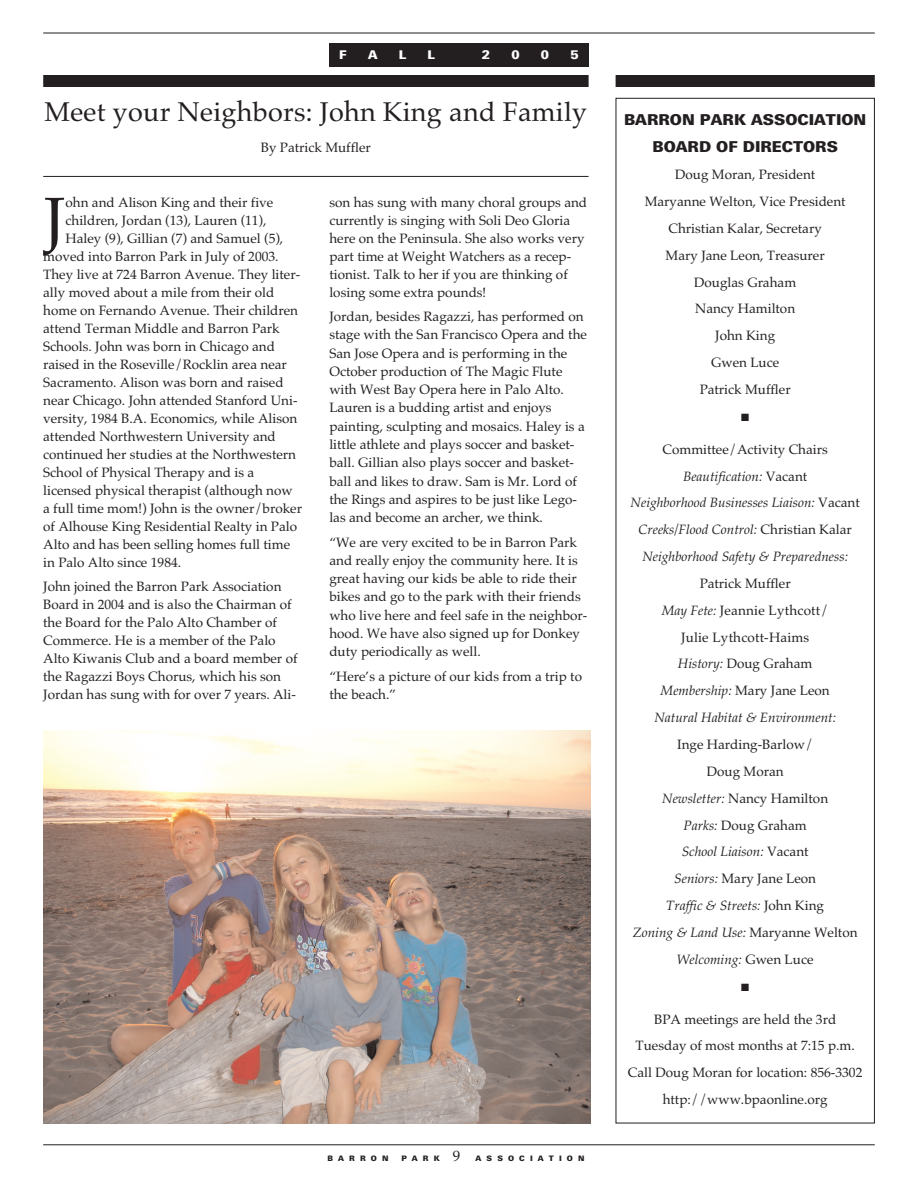
<style>
.page{position:relative;width:918px;height:1188px;background:#fff}
.page>*{position:absolute;margin:0;border:0;box-sizing:border-box;transform-origin:0 0}
.t1{font:65.4px "Palatino";color:#231f20}
.t2{font:27px "Palatino";letter-spacing:.01em;color:#231f20}
.t3{font:900 15px/26.8px "Linotype Univers Basic";color:#231f20;text-align:center}
.t4{font:13.5px/26.8px "Palatino";color:#231f20}
.t5{font:italic 13.5px/26.8px "Palatino";color:#231f20;text-align:center}
.t6{font:900 12px "Linotype Univers Basic";color:#fff}
.t7{font:10.5px "Zapf Dingbats";color:#231f20}
.t8{font:900 7.5px "Linotype Univers Basic";letter-spacing:.685em;color:#231f20}
.s1{font-family:"Palatino";font-weight:400;font-size:15px}
.s2{font-style:normal}
.s3{font-style:italic}
</style>
<div class="page">
<hr style="left:43px;top:33px;width:832px;height:1px;background:#231f20">
<hr style="left:43px;top:1145px;width:832px;height:1px;background:#231f20">
<div style="left:329px;top:43px;width:260px;height:24px;background:#231f20"></div>
<div style="left:43px;top:75px;width:546px;height:12px;background:#231f20"></div>
<div style="left:616px;top:75px;width:259px;height:12px;background:#231f20"></div>
<hr style="left:43px;top:176px;width:546px;height:1px;background:#231f20">
<img style="left:43px;top:730px;width:548px;height:393px">
<p class="t6" style="left:339px;top:50px;width:9px">F</p>
<p class="t6" style="left:368px;top:50px;width:11px">A</p>
<p class="t6" style="left:399px;top:50px;width:9px">L</p>
<p class="t6" style="left:428px;top:50px;width:9px">L</p>
<p class="t6" style="left:482px;top:50px;width:10px">2</p>
<p class="t6" style="left:511px;top:50px;width:10px">0</p>
<p class="t6" style="left:541px;top:50px;width:10px">0</p>
<p class="t6" style="left:571px;top:50px;width:10px">5</p>
<h2 class="t2" style="left:45px;top:95px;width:544px">Meet your Neighbors: John King and Family</h2>
<p class="t4" style="left:261px;top:134px;width:112px">By Patrick Muffler</p>
<h1 class="t1" style="left:44px;top:182px;width:23px">J</h1>
<p class="t4" style="left:66px;top:189px;width:209px">ohn and Alison King and their five</p>
<p class="t4" style="left:66px;top:207px;width:203px">children, Jordan (13), Lauren (11),</p>
<p class="t4" style="left:66px;top:225px;width:219px">Haley (9), Gillian (7) and Samuel (5),</p>
<p class="t4" style="left:43px;top:243px;width:237px">moved into Barron Park in July of 2003.</p>
<p class="t4" style="left:43px;top:261px;width:259px">They live at 724 Barron Avenue. They liter-</p>
<p class="t4" style="left:43px;top:279px;width:233px">ally moved about a mile from their old</p>
<p class="t4" style="left:43px;top:297px;width:256px">home on Fernando Avenue. Their children</p>
<p class="t4" style="left:43px;top:315px;width:238px">attend Terman Middle and Barron Park</p>
<p class="t4" style="left:43px;top:333px;width:233px">Schools. John was born in Chicago and</p>
<p class="t4" style="left:43px;top:351px;width:245px">raised in the Roseville/Rocklin area near</p>
<p class="t4" style="left:43px;top:369px;width:242px">Sacramento. Alison was born and raised</p>
<p class="t4" style="left:43px;top:387px;width:256px">near Chicago. John attended Stanford Uni-</p>
<p class="t4" style="left:43px;top:405px;width:256px">versity, 1984 B.A. Economics, while Alison</p>
<p class="t4" style="left:43px;top:423px;width:234px">attended Northwestern University and</p>
<p class="t4" style="left:43px;top:441px;width:254px">continued her studies at the Northwestern</p>
<p class="t4" style="left:43px;top:459px;width:213px">School of Physical Therapy and is a</p>
<p class="t4" style="left:43px;top:477px;width:251px">licensed physical therapist (although now</p>
<p class="t4" style="left:43px;top:495px;width:260px">a full time mom!) John is the owner/broker</p>
<p class="t4" style="left:43px;top:513px;width:255px">of Alhouse King Residential Realty in Palo</p>
<p class="t4" style="left:43px;top:531px;width:249px">Alto and has been selling homes full time</p>
<p class="t4" style="left:43px;top:549px;width:140px">in Palo Alto since 1984.</p>
<p class="t4" style="left:43px;top:577px;width:256px;line-height:18px">John joined the Barron Park Association Board in 2004 and is also the Chairman of the Board for the Palo Alto Chamber of Commerce. He is a member of the Palo Alto Kiwanis Club and a board member of the Ragazzi Boys Chorus, which his son Jordan has sung with for over 7 years. Ali-</p>
<p class="t4" style="left:329px;top:193px;width:259px;line-height:18px">son has sung with many choral groups and currently is singing with Soli Deo Gloria here on the Peninsula. She also works very part time at Weight Watchers as a recep&shy;tionist. Talk to her if you are thinking of losing some extra pounds!</p>
<p class="t4" style="left:329px;top:307px;width:259px;line-height:18.3px">Jordan, besides Ragazzi, has performed on stage with the San Francisco Opera and the San Jose Opera and is performing in the October production of The Magic Flute with West Bay Opera here in Palo Alto.<br>Lauren is a budding artist and enjoys painting, sculpting and mosaics. Haley is a little athlete and plays soccer and basket&shy;ball. Gillian also plays soccer and basket&shy;ball and likes to draw. Sam is Mr. Lord of the Rings and aspires to be just like Lego&shy;las and become an archer, we think.</p>
<p class="t4" style="left:329px;top:533px;width:259px;line-height:18.3px">“We are very excited to be in Barron Park and really enjoy the community here. It is great having our kids be able to ride their bikes and go to the park with their friends who live here and feel safe in the neighbor&shy;hood. We have also signed up for Donkey duty periodically as well.</p>
<p class="t4" style="left:329px;top:667px;width:254px;line-height:18.3px">“Here’s a picture of our kids from a trip to the beach.”</p>
<p class="t8" style="left:327px;top:1156px;width:63px">BARRON</p>
<p class="t8" style="left:401px;top:1156px;width:185px">PARK <span class="s1">9</span> ASSOCIATION</p>
<p class="t3" style="left:624px;top:108px;width:244px">BARRON PARK ASSOCIATION<br>BOARD OF DIRECTORS</p>
<p class="t4" style="left:645px;top:161px;width:202px;text-align:center">Doug Moran, President<br>Maryanne Welton, Vice President<br>Christian Kalar, Secretary<br>Mary Jane Leon, Treasurer<br>Douglas Graham<br>Nancy Hamilton<br>John King<br>Gwen Luce<br>Patrick Muffler</p>
<p class="t7" style="left:741px;top:411px;width:9px">■</p>
<p class="t5" style="left:631px;top:436px;width:231px"><span class="s2">Committee/Activity Chairs </span>Beautification: <span class="s2">Vacant<br></span>Neighborhood Businesses Liaison: <span class="s2">Vacant </span>Creeks/Flood Control: <span class="s2">Christian Kalar </span>Neighborhood Safety &amp; Preparedness:</p>
<p class="t4" style="left:654px;top:570px;width:183px;text-align:center">Patrick Muffler<br><span class="s3">May Fete:</span> Jeannie Lythcott/<br>Julie Lythcott-Haims<br><span class="s3">History:</span> Doug Graham<br><span class="s3">Membership:</span> Mary Jane Leon<br><span class="s3">Natural Habitat &amp; Environment:</span></p>
<p class="t4" style="left:633px;top:731px;width:226px;text-align:center">Inge Harding-Barlow/<br>Doug Moran<br><span class="s3">Newsletter:</span> Nancy Hamilton<br><span class="s3">Parks:</span> Doug Graham<br><span class="s3">School Liaison:</span> Vacant<br><span class="s3">Seniors:</span> Mary Jane Leon<br><span class="s3">Traffic &amp; Streets:</span> John King<br><span class="s3">Zoning &amp; Land Use:</span> Maryanne Welton<br><span class="s3">Welcoming:</span> Gwen Luce</p>
<p class="t7" style="left:741px;top:981px;width:9px">■</p>
<p class="t4" style="left:628px;top:1005px;width:236px;text-align:center">BPA meetings are held the 3rd<br>Tuesday of most months at 7:15 p.m.<br>Call Doug Moran for location: 856-3302 http://www.bpaonline.org</p>
</div>
